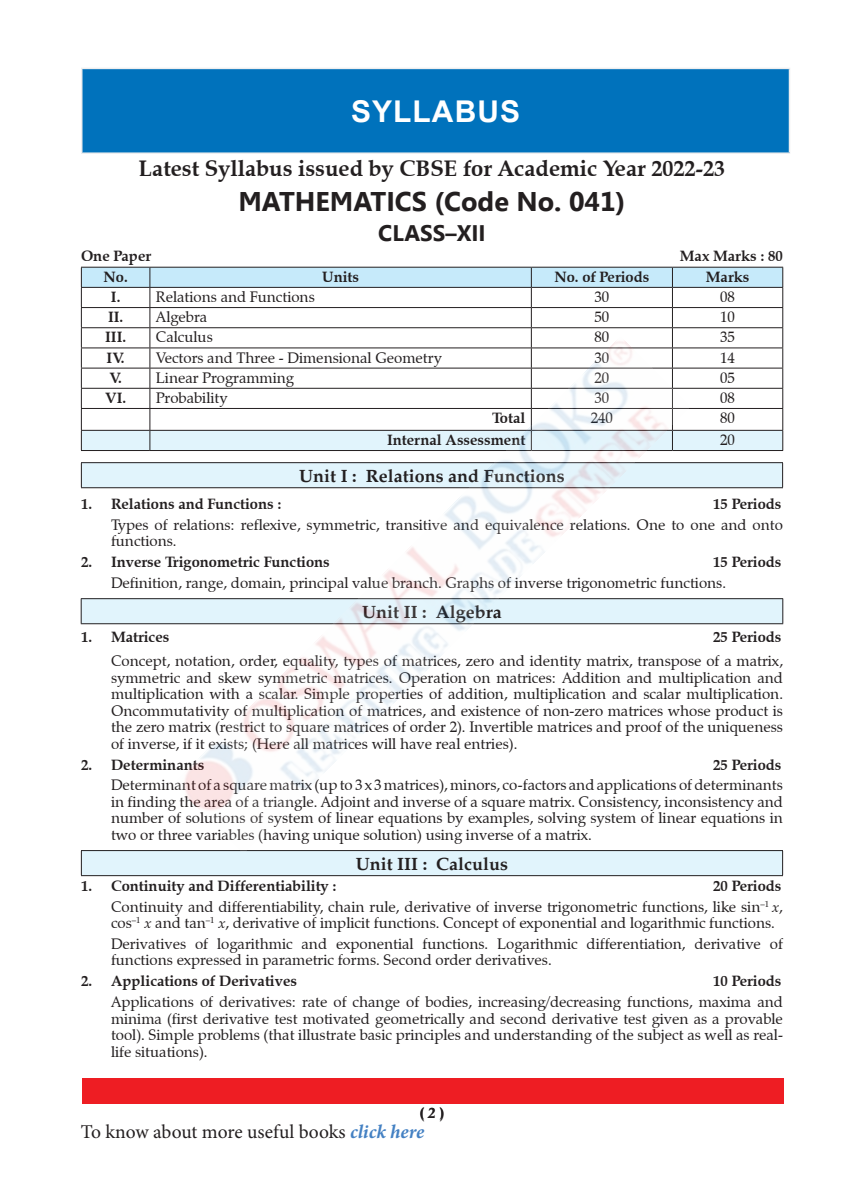
<style>
.page{position:relative;width:864px;height:1188px;background:#fff}
.page>*{position:absolute;margin:0;border:0;box-sizing:border-box;transform-origin:0 0}
.t1{font:700 30px "Arial";letter-spacing:.035em;color:#fff}
.t2{font:700 27px "Gisha";color:#231f20}
.t3{font:700 22.5px "Zapf Calligraphic 801 BT";color:#231f20}
.t4{font:700 22.5px "Gisha";color:#231f20}
.t5{font:19.5px "Minion Pro";letter-spacing:-.005em;color:#231f20}
.centre-2{font:700 18px "Palatino";color:#231f20}
.t6{font:15px/16.5px "Zapf Calligraphic 801 BT";color:#231f20}
.t7{font:700 15px "Zapf Calligraphic 801 BT";color:#231f20}
.Folio{font:700 15px "Palatino";color:#231f20}
.s1{font-style:italic}
.s2{font-weight:700;font-style:italic;color:#4481c3}
</style>
<div class="page">
<div style="left:82px;top:1079px;width:701px;height:25px;background:#ee1d23"></div>
<div style="left:82px;top:68px;width:708px;height:85px;background:#0072bc"></div>
<hr style="left:81px;top:68px;width:709px;height:1px;background:#eeeeef">
<hr style="left:81px;top:69px;width:1px;height:83px;background:#eeeeef">
<hr style="left:789px;top:69px;width:1px;height:83px;background:#eeeeef">
<hr style="left:81px;top:152px;width:709px;height:2px;background:#eeeeef">
<svg style="left:81px;top:267px;width:702px;height:183px"></svg>
<hr style="left:81px;top:450px;width:69px;height:1px;background:#231f20">
<hr style="left:150px;top:450px;width:381px;height:1px;background:#231f20">
<hr style="left:672px;top:450px;width:111px;height:1px;background:#231f20">
<div style="left:81px;top:463px;width:702px;height:25px;background:#e1f4fc"></div>
<hr style="left:81px;top:462px;width:702px;height:1px;background:#231f20">
<svg style="left:81px;top:463px;width:1px;height:24px"></svg>
<svg style="left:782px;top:463px;width:1px;height:24px"></svg>
<hr style="left:81px;top:487px;width:702px;height:1px;background:#231f20">
<div style="left:81px;top:599px;width:702px;height:25px;background:#e1f4fc"></div>
<hr style="left:81px;top:598px;width:702px;height:1px;background:#231f20">
<svg style="left:81px;top:599px;width:1px;height:24px"></svg>
<svg style="left:782px;top:599px;width:1px;height:24px"></svg>
<hr style="left:81px;top:623px;width:702px;height:1px;background:#231f20">
<div style="left:81px;top:851px;width:702px;height:25px;background:#e1f4fc"></div>
<hr style="left:81px;top:850px;width:702px;height:1px;background:#231f20">
<svg style="left:81px;top:851px;width:1px;height:24px"></svg>
<svg style="left:782px;top:851px;width:1px;height:24px"></svg>
<hr style="left:81px;top:875px;width:702px;height:1px;background:#231f20">
<img style="left:175px;top:337px;width:514px;height:514px">
<p class="t1" style="left:351px;top:90px;width:171px">SYLLABUS</p>
<p class="t3" style="left:139px;top:154px;width:588px">Latest Syllabus issued by CBSE for Academic Year 2022-23</p>
<p class="t2" style="left:238px;top:186px;width:389px">MATHEMATICS (Code No. 041)</p>
<p class="t4" style="left:378px;top:221px;width:109px">CLASS–XII</p>
<p class="t7" style="left:81px;top:246px;width:72px">One Paper</p>
<p class="t7" style="left:680px;top:246px;width:105px">Max Marks : 80</p>
<p class="t7" style="left:104px;top:267px;width:26px">No.</p>
<p class="t7" style="left:322px;top:267px;width:38px">Units</p>
<p class="t7" style="left:554px;top:267px;width:96px">No. of Periods</p>
<p class="t7" style="left:706px;top:267px;width:45px">Marks</p>
<p class="t7" style="left:111px;top:288px;width:11px">I.</p>
<p class="t6" style="left:156px;top:289px;width:160px">Relations and Functions</p>
<p class="t6" style="left:595px;top:289px;width:16px">30</p>
<p class="t6" style="left:720px;top:289px;width:16px">08</p>
<p class="t7" style="left:108px;top:308px;width:17px">II.</p>
<p class="t6" style="left:156px;top:309px;width:53px">Algebra</p>
<p class="t6" style="left:595px;top:309px;width:16px">50</p>
<p class="t6" style="left:720px;top:309px;width:16px">10</p>
<p class="t7" style="left:105px;top:328px;width:23px">III.</p>
<p class="t6" style="left:156px;top:329px;width:58px">Calculus</p>
<p class="t6" style="left:595px;top:329px;width:16px">80</p>
<p class="t6" style="left:720px;top:329px;width:16px">35</p>
<p class="t7" style="left:107px;top:348px;width:19px">IV.</p>
<p class="t6" style="left:156px;top:349px;width:288px">Vectors and Three - Dimensional Geometry</p>
<p class="t6" style="left:595px;top:349px;width:16px">30</p>
<p class="t6" style="left:720px;top:349px;width:16px">14</p>
<p class="t7" style="left:110px;top:368px;width:14px">V.</p>
<p class="t6" style="left:156px;top:369px;width:140px">Linear Programming</p>
<p class="t6" style="left:595px;top:369px;width:16px">20</p>
<p class="t6" style="left:720px;top:369px;width:16px">05</p>
<p class="t7" style="left:105px;top:388px;width:23px">VI.</p>
<p class="t6" style="left:156px;top:389px;width:73px">Probability</p>
<p class="t6" style="left:595px;top:389px;width:16px">30</p>
<p class="t6" style="left:720px;top:389px;width:16px">08</p>
<p class="t7" style="left:492px;top:409px;width:35px">Total</p>
<p class="t6" style="left:591px;top:410px;width:24px">240</p>
<p class="t6" style="left:720px;top:410px;width:16px">80</p>
<p class="t7" style="left:387px;top:430px;width:140px">Internal Assessment</p>
<p class="t6" style="left:720px;top:432px;width:16px">20</p>
<p class="centre-2" style="left:299px;top:465px;width:267px">Unit I : Relations and Functions</p>
<p class="t7" style="left:81px;top:495px;width:202px">1. Relations and Functions :</p>
<p class="t7" style="left:713px;top:495px;width:70px">15 Periods</p>
<p class="t6" style="left:111px;top:516px;width:673px">Types of relations: reflexive, symmetric, transitive and equivalence relations. One to one and onto functions.</p>
<p class="t7" style="left:81px;top:553px;width:250px">2. Inverse Trigonometric Functions</p>
<p class="t7" style="left:713px;top:553px;width:70px">15 Periods</p>
<p class="t6" style="left:111px;top:575px;width:617px">Definition, range, domain, principal value branch. Graphs of inverse trigonometric functions.</p>
<p class="centre-2" style="left:362px;top:601px;width:141px">Unit II : Algebra</p>
<p class="t7" style="left:81px;top:628px;width:90px">1. Matrices</p>
<p class="t7" style="left:713px;top:628px;width:70px">25 Periods</p>
<p class="t6" style="left:111px;top:653px;width:674px;text-align:justify">Concept, notation, order, equality, types of matrices, zero and identity matrix, transpose of a matrix, symmetric and skew symmetric matrices. Operation on matrices: Addition and multiplication and multiplication with a scalar. Simple properties of addition, multiplication and scalar multiplication.<br>Oncommutativity of multiplication of matrices, and existence of non-zero matrices whose product is the zero matrix (restrict to square matrices of order 2). Invertible matrices and proof of the uniqueness of inverse, if it exists; (Here all matrices will have real entries).</p>
<p class="t7" style="left:81px;top:755px;width:125px">2. Determinants</p>
<p class="t7" style="left:713px;top:755px;width:70px">25 Periods</p>
<p class="t6" style="left:111px;top:777px;width:674px;text-align:justify">Determinant of a square matrix (up to 3 x 3 matrices), minors, co-factors and applications of determinants in finding the area of a triangle. Adjoint and inverse of a square matrix. Consistency, inconsistency and number of solutions of system of linear equations by examples, solving system of linear equations in two or three variables (having unique solution) using inverse of a matrix.</p>
<p class="centre-2" style="left:356px;top:853px;width:154px">Unit III : Calculus</p>
<p class="t7" style="left:81px;top:876px;width:257px">1. Continuity and Differentiability :</p>
<p class="t7" style="left:713px;top:876px;width:70px">20 Periods</p>
<p class="t6" style="left:111px;top:898px;width:674px">Continuity and differentiability, chain rule, derivative of inverse trigonometric functions, like sin<sup>–1</sup> <span class="s1">x</span>, cos<sup>–1</sup> <span class="s1">x</span> and tan<sup>–1</sup> <span class="s1">x</span>, derivative of implicit functions. Concept of exponential and logarithmic functions.</p>
<p class="t6" style="left:111px;top:936px;width:673px">Derivatives of logarithmic and exponential functions. Logarithmic differentiation, derivative of functions expressed in parametric forms. Second order derivatives.</p>
<p class="t7" style="left:81px;top:972px;width:218px">2. Applications of Derivatives</p>
<p class="t7" style="left:713px;top:972px;width:70px">10 Periods</p>
<p class="t6" style="left:111px;top:994px;width:673px;text-align:justify">Applications of derivatives: rate of change of bodies, increasing/decreasing functions, maxima and minima (first derivative test motivated geometrically and second derivative test given as a provable tool). Simple problems (that illustrate basic principles and understanding of the subject as well as real&shy;life situations).</p>
<p class="Folio" style="left:420px;top:1104px;width:26px">( <span class="s1">2</span> )</p>
<h3 class="t5" style="left:81px;top:1119px;width:345px">To know about more useful books <span class="s2">click here</span></h3>
</div>
